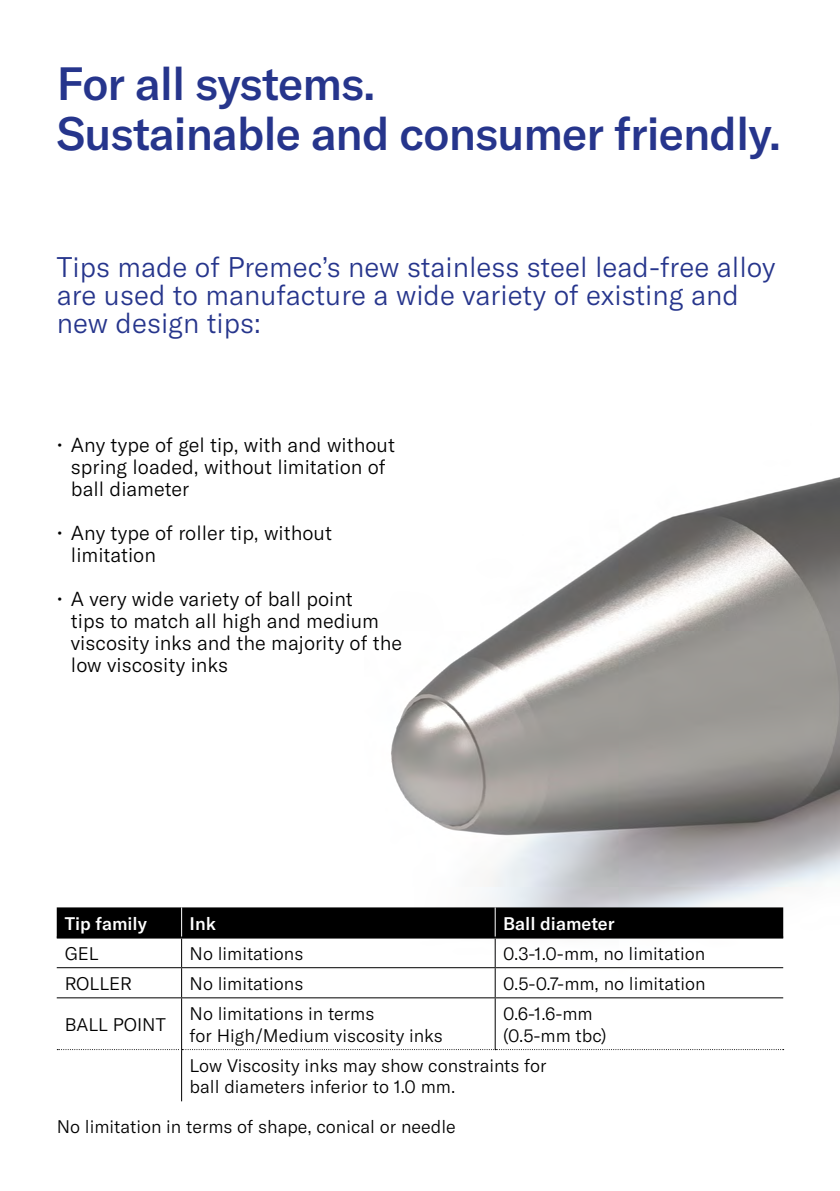
<style>
.page{position:relative;width:840px;height:1191px;background:#fff}
.page>*{position:absolute;margin:0;border:0;box-sizing:border-box;transform-origin:0 0}
.t1{font:500 46px/50px "GT America";letter-spacing:-.02em;color:#26358c}
.t2{font:300 28px/28px "GT America";color:#26358c}
.t3{font:300 20px/22px "GT America";color:#000}
.t4{font:300 18px/21.6px "GT America";color:#000}
.t5{font:500 18px "GT America";color:#fff}
</style>
<div class="page">
<img style="left:391px;top:477px;width:448px;height:492px">
<svg style="left:57px;top:907px;width:725px;height:90px"></svg>
<hr style="left:181px;top:998px;width:1px;height:51px;background:#000">
<hr style="left:494px;top:998px;width:1px;height:51px;background:#000">
<hr style="left:181px;top:1050px;width:1px;height:51px;background:#000">
<svg style="left:57px;top:1049px;width:726px;height:1px"></svg>
<hr style="left:57px;top:967px;width:124px;height:1px;background:#000">
<hr style="left:181px;top:967px;width:314px;height:1px;background:#000">
<hr style="left:495px;top:967px;width:287px;height:1px;background:#000">
<hr style="left:57px;top:997px;width:124px;height:1px;background:#000">
<hr style="left:181px;top:997px;width:314px;height:1px;background:#000">
<hr style="left:495px;top:997px;width:287px;height:1px;background:#000">
<h1 class="t1" style="left:57px;top:58px;width:725px">For all systems.<br>Sustainable and consumer friendly.</h1>
<h2 class="t2" style="left:57px;top:253px;width:720px">Tips made of Premec’s new stainless steel lead-free alloy are used to manufacture a wide variety of existing and new design tips:</h2>
<p class="t3" style="left:71px;top:434px;width:325px;text-indent:-14px">• Any type of gel tip, with and without spring loaded, without limitation of ball diameter</p>
<p class="t3" style="left:71px;top:522px;width:262px;text-indent:-14px">• Any type of roller tip, without limitation</p>
<p class="t3" style="left:71px;top:588px;width:332px;text-indent:-14px">• A very wide variety of ball point<br>tips to match all high and medium viscosity inks and the majority of the low viscosity inks</p>
<p class="t5" style="left:65px;top:912px;width:84px">Tip family</p>
<p class="t5" style="left:189px;top:912px;width:28px">Ink</p>
<p class="t5" style="left:503px;top:912px;width:113px">Ball diameter</p>
<p class="t4" style="left:65px;top:942px;width:35px">GEL</p>
<p class="t4" style="left:189px;top:942px;width:115px">No limitations</p>
<p class="t4" style="left:503px;top:942px;width:203px">0.3-1.0-mm, no limitation</p>
<p class="t4" style="left:65px;top:972px;width:69px">ROLLER</p>
<p class="t4" style="left:189px;top:972px;width:115px">No limitations</p>
<p class="t4" style="left:503px;top:972px;width:204px">0.5-0.7-mm, no limitation</p>
<p class="t4" style="left:65px;top:1013px;width:102px">BALL POINT</p>
<p class="t4" style="left:189px;top:1003px;width:254px">No limitations in terms<br>for High/Medium viscosity inks</p>
<p class="t4" style="left:503px;top:1003px;width:105px">0.6-1.6-mm (0.5-mm tbc)</p>
<p class="t4" style="left:189px;top:1054px;width:358px">Low Viscosity inks may show constraints for ball diameters inferior to 1.0 mm.</p>
<p class="t4" style="left:57px;top:1115px;width:400px">No limitation in terms of shape, conical or needle</p>
</div>
